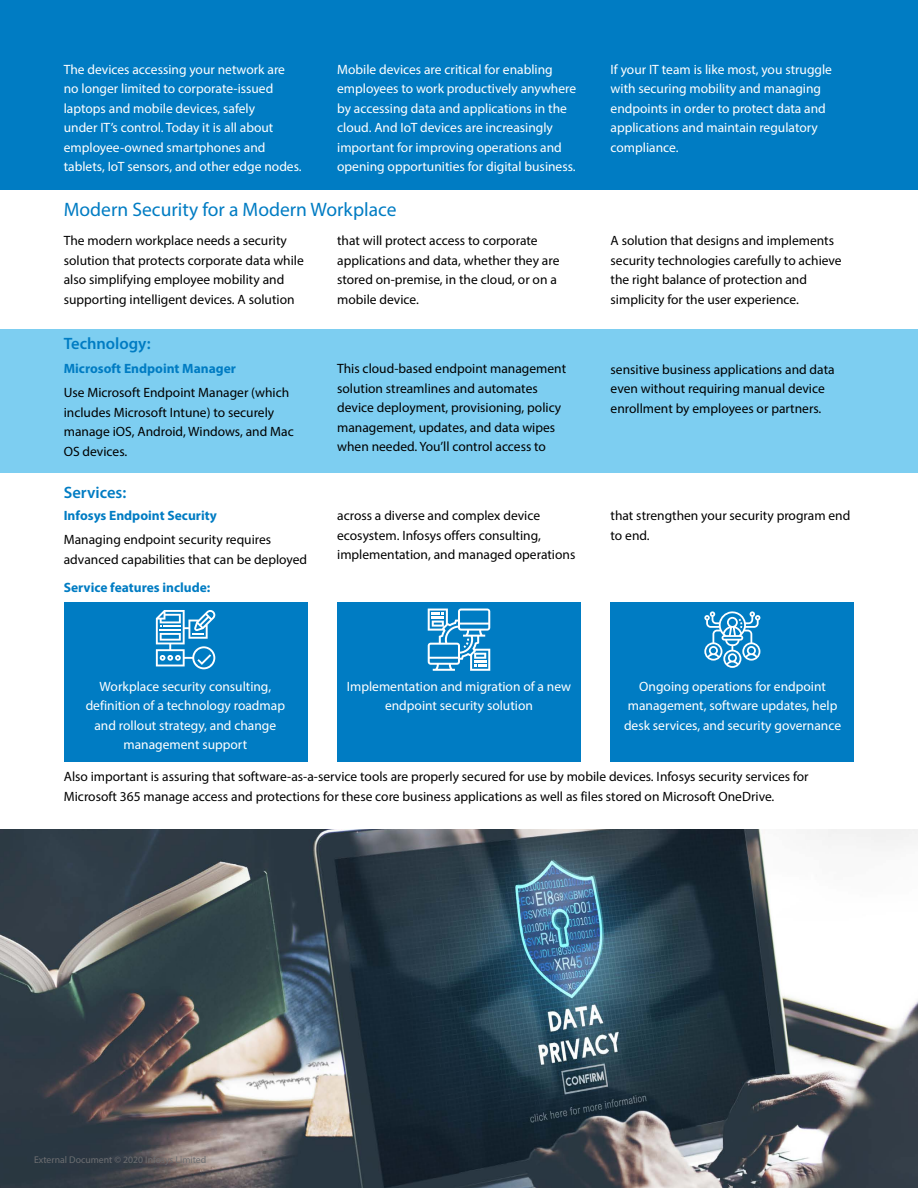
<style>
.page{position:relative;width:918px;height:1188px;background:#fff}
.page>*{position:absolute;margin:0;border:0;box-sizing:border-box;transform-origin:0 0}
.t1{font:19.5px "Myriad Pro";color:#007cc3}
.t2{font:600 16.5px "Myriad Pro";color:#007cc3}
.t3{font:13.5px/19.5px "Myriad Pro";color:#000}
.t4{font:13.5px/19.5px "Myriad Pro";color:#fff}
.t5{font:700 13.5px "Myriad Pro";color:#007cc3}
.t6{font:9.75px "Myriad Pro";color:#6d6e71}
</style>
<div class="page">
<div style="left:0;top:0;width:918px;height:189px;background:#007cc3"></div>
<img style="left:0;top:830px;width:918px;height:358px">
<div style="left:0;top:329px;width:918px;height:144px;background:#7dcef1"></div>
<div style="left:64px;top:602px;width:243px;height:160px;background:#007cc3"></div>
<div style="left:337px;top:602px;width:244px;height:160px;background:#007cc3"></div>
<div style="left:611px;top:602px;width:243px;height:160px;background:#007cc3"></div>
<svg style="left:156px;top:610px;width:59px;height:59px"></svg>
<svg style="left:428px;top:609px;width:62px;height:62px"></svg>
<svg style="left:704px;top:611px;width:56px;height:57px"></svg>
<hr style="left:917px;top:1072px;width:1px;height:116px;background:#001738">
<p class="t4" style="left:64px;top:59px;width:239px">The devices accessing your network are no longer limited to corporate-issued laptops and mobile devices, safely<br>under IT’s control. Today it is all about employee-owned smartphones and tablets, IoT sensors, and other edge nodes.</p>
<p class="t4" style="left:337px;top:59px;width:241px">Mobile devices are critical for enabling employees to work productively anywhere by accessing data and applications in the cloud. And IoT devices are increasingly important for improving operations and opening opportunities for digital business.</p>
<h1 class="t1" style="left:64px;top:197px;width:334px">Modern Security for a Modern Workplace</h1>
<p class="t3" style="left:64px;top:231px;width:242px">The modern workplace needs a security solution that protects corporate data while also simplifying employee mobility and supporting intelligent devices. A solution</p>
<p class="t3" style="left:337px;top:231px;width:224px">that will protect access to corporate applications and data, whether they are stored on-premise, in the cloud, or on a mobile device.</p>
<p class="t2" style="left:64px;top:333px;width:88px">Technology:</p>
<p class="t5" style="left:64px;top:360px;width:174px">Microsoft Endpoint Manager</p>
<p class="t3" style="left:64px;top:383px;width:231px">Use Microsoft Endpoint Manager (which includes Microsoft Intune) to securely manage iOS, Android, Windows, and Mac<br>OS devices.</p>
<p class="t2" style="left:64px;top:482px;width:64px">Services:</p>
<p class="t5" style="left:64px;top:507px;width:155px">Infosys Endpoint Security</p>
<p class="t3" style="left:64px;top:530px;width:245px">Managing endpoint security requires advanced capabilities that can be deployed</p>
<p class="t5" style="left:64px;top:579px;width:148px">Service features include:</p>
<p class="t3" style="left:337px;top:359px;width:230px">This cloud-based endpoint management solution streamlines and automates device deployment, provisioning, policy management, updates, and data wipes when needed. You’ll control access to</p>
<p class="t3" style="left:337px;top:506px;width:240px">across a diverse and complex device ecosystem. Infosys offers consulting, implementation, and managed operations</p>
<p class="t4" style="left:611px;top:59px;width:223px">If your IT team is like most, you struggle with securing mobility and managing endpoints in order to protect data and applications and maintain regulatory compliance.</p>
<p class="t3" style="left:611px;top:231px;width:233px">A solution that designs and implements security technologies carefully to achieve the right balance of protection and simplicity for the user experience.</p>
<p class="t3" style="left:611px;top:359px;width:226px">sensitive business applications and data even without requiring manual device enrollment by employees or partners.</p>
<p class="t3" style="left:611px;top:506px;width:241px">that strengthen your security program end to end.</p>
<p class="t4" style="left:86px;top:676px;width:201px;text-align:center">Workplace security consulting, definition of a technology roadmap and rollout strategy, and change management support</p>
<p class="t4" style="left:347px;top:676px;width:226px;text-align:center">Implementation and migration of a new endpoint security solution</p>
<p class="t4" style="left:624px;top:676px;width:219px;text-align:center">Ongoing operations for endpoint management, software updates, help desk services, and security governance</p>
<p class="t3" style="left:64px;top:767px;width:746px">Also important is assuring that software-as-a-service tools are properly secured for use by mobile devices. Infosys security services for<br>Microsoft 365 manage access and protections for these core business applications as well as files stored on Microsoft OneDrive.</p>
<p class="t6" style="left:34px;top:1154px;width:174px">External Document © 2020 Infosys Limited</p>
</div>
